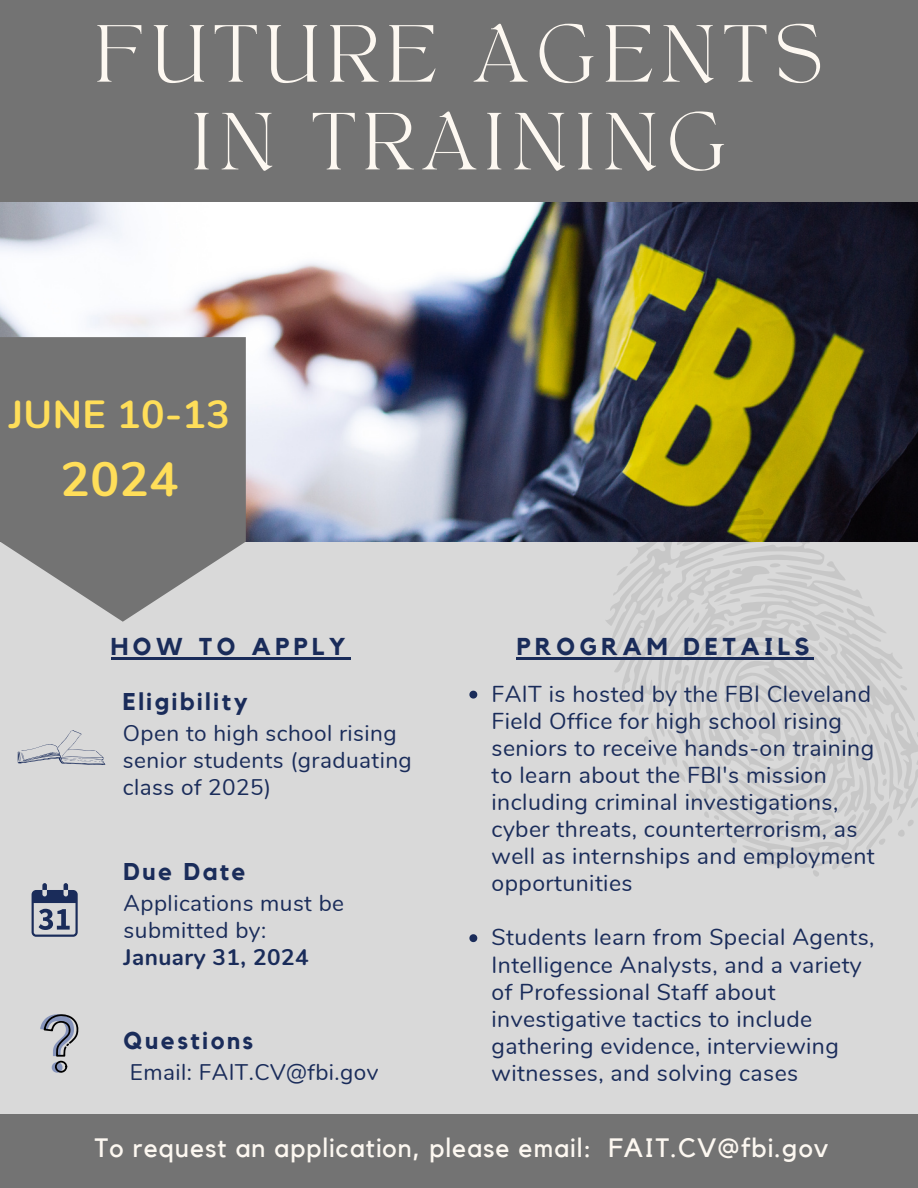
<style>
.page{position:relative;width:918px;height:1188px;background:#d9d9d9}
.page>*{position:absolute;margin:0;border:0;box-sizing:border-box;transform-origin:0 0}
.t1{font:56.55px "TANAEGEAN";letter-spacing:.15em;color:#fdf8f1}
.t2{font:700 48.15px "Nunito";color:#ffde59}
.t3{font:700 39.15px "Nunito";letter-spacing:.01em;color:#ffde59}
.t4{font:26.55px "Kollektif";letter-spacing:.04em;color:#fdf8f1}
.t5{font:700 24.3px "Kollektif";letter-spacing:.19em;color:#1a2c5a}
.t6{font:700 24.15px "Kollektif";letter-spacing:.1em;color:#1a2c5a}
.t7{font:22.95px/27px "Nunito";letter-spacing:.02em;color:#1a2c5a}
.t8{font:22.5px/26.8px "Nunito";letter-spacing:.02em;color:#1a2c5a}
.t9{font:700 22.5px "Nunito";letter-spacing:.02em;color:#1a2c5a}
</style>
<div class="page">
<div style="left:0;top:0;width:918px;height:527px;background:#737373"></div>
<svg style="left:40px;top:1014px;width:38px;height:59px"></svg>
<svg style="left:32px;top:883px;width:46px;height:54px"></svg>
<img style="left:0;top:203px;width:918px;height:338px">
<div style="left:0;top:1114px;width:918px;height:74px;background:#737373"></div>
<svg style="left:565px;top:456px;width:353px;height:421px"></svg>
<svg style="left:18px;top:730px;width:87px;height:35px"></svg>
<svg style="left:0;top:337px;width:246px;height:285px"></svg>
<svg style="left:469px;top:691px;width:8px;height:8px"></svg>
<svg style="left:469px;top:934px;width:8px;height:8px"></svg>
<hr style="left:517px;top:657px;width:297px;height:2px;background:#1a2c5a">
<hr style="left:111px;top:657px;width:239px;height:2px;background:#1a2c5a">
<p class="t1" style="left:95px;top:21px;width:729px">FUTURE AGENTS</p>
<p class="t1" style="left:192px;top:109px;width:535px">IN TRAINING</p>
<p class="t3" style="left:9px;top:389px;width:222px">JUNE 10-13</p>
<p class="t2" style="left:61px;top:447px;width:119px">2024</p>
<p class="t5" style="left:111px;top:635px;width:237px">HOW TO APPLY</p>
<p class="t5" style="left:517px;top:635px;width:294px">PROGRAM DETAILS</p>
<p class="t6" style="left:123px;top:690px;width:126px">Eligibility</p>
<p class="t8" style="left:123px;top:720px;width:290px">Open to high school rising senior students (graduating class of 2025)</p>
<p class="t6" style="left:124px;top:860px;width:124px">Due Date</p>
<p class="t8" style="left:124px;top:890px;width:222px">Applications must be submitted by:</p>
<p class="t9" style="left:124px;top:942px;width:187px">January 31, 2024</p>
<p class="t6" style="left:124px;top:1029px;width:131px">Questions</p>
<p class="t8" style="left:130px;top:1059px;width:250px">Email: FAIT.CV@fbi.gov</p>
<p class="t7" style="left:492px;top:681px;width:385px">FAIT is hosted by the FBI Cleveland Field Office for high school rising seniors to receive hands-on training to learn about the FBI's mission including criminal investigations, cyber threats, counterterrorism, as well as internships and employment opportunities</p>
<p class="t7" style="left:492px;top:924px;width:384px">Students learn from Special Agents, Intelligence Analysts, and a variety of Professional Staff about investigative tactics to include gathering evidence, interviewing witnesses, and solving cases</p>
<p class="t4" style="left:95px;top:1136px;width:735px">To request an application, please email: FAIT.CV@fbi.gov</p>
</div>
